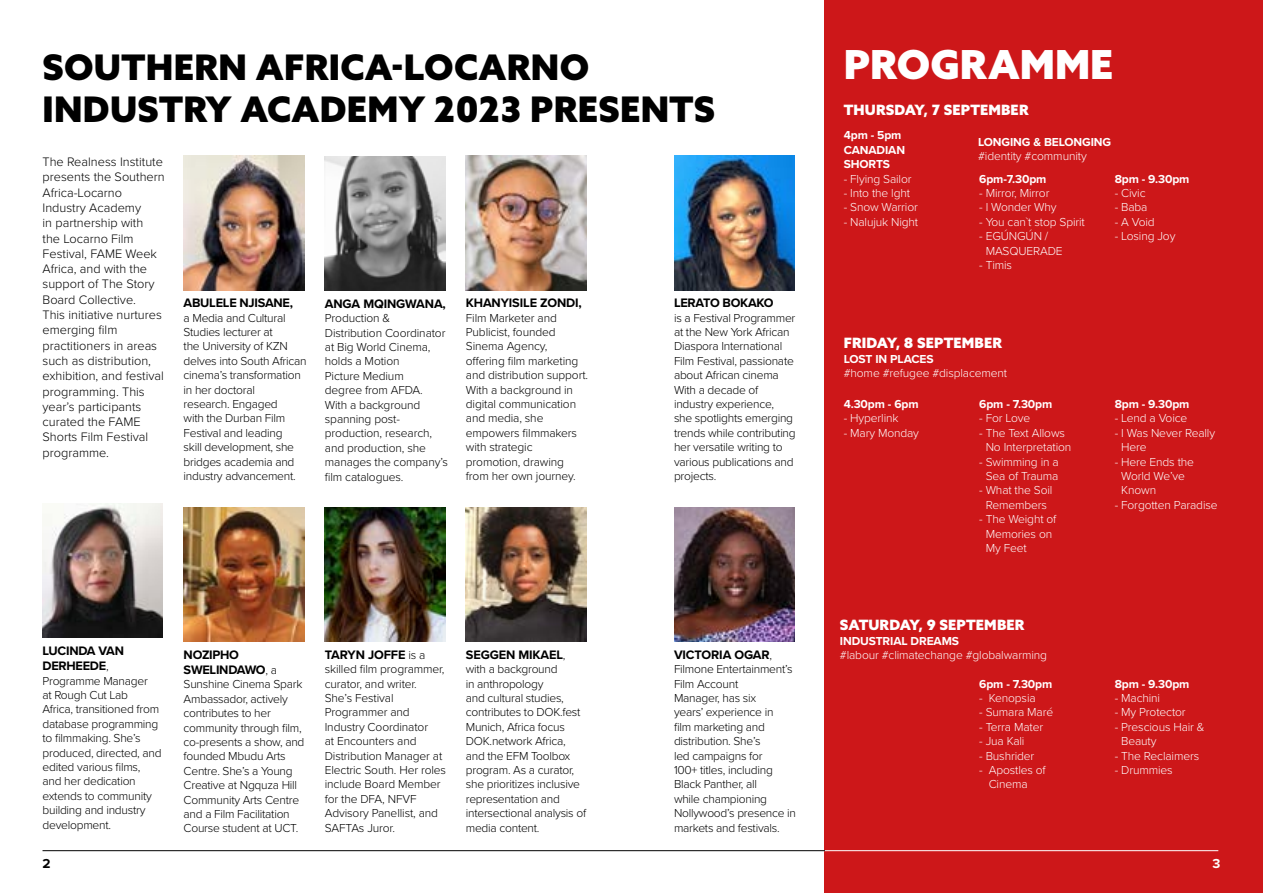
<style>
.page{position:relative;width:1263px;height:893px;background:#fff}
.page>*{position:absolute;margin:0;border:0;box-sizing:border-box;transform-origin:0 0}
.t1{font:900 40.05px "Azo Sans";color:#fff}
.t2{font:900 35.25px/42px "Azo Sans";letter-spacing:.01em;color:#000}
.t3{font:900 14.25px "Azo Sans";letter-spacing:.01em;color:#fff}
.t4{font:700 13.5px "Proxima Nova";color:#fff}
.t5{font:700 13.5px "Proxima Nova";color:#000}
.t6{font:300 12.75px/15.3px "Proxima Nova";color:#000}
.t7{font:700 12.75px/15.3px "Proxima Nova";letter-spacing:-.02em;color:#000}
.t8{font:300 12px/14.4px "Proxima Nova";letter-spacing:-.02em;color:#000}
.t9{font:300 12px/14.4px "Proxima Nova";letter-spacing:-.01em;color:#fff}
.t10{font:700 12px/14.4px "Proxima Nova";letter-spacing:-.01em;color:#fff}
.s1{font-weight:300;font-size:12px}
</style>
<div class="page">
<div style="left:825px;top:0;width:438px;height:893px;background:#cd1719"></div>
<img style="left:184px;top:156px;width:120px;height:134px">
<img style="left:674px;top:156px;width:120px;height:134px">
<img style="left:325px;top:507px;width:120px;height:135px">
<img style="left:325px;top:156px;width:120px;height:135px">
<img style="left:466px;top:156px;width:120px;height:134px">
<img style="left:184px;top:507px;width:120px;height:135px">
<img style="left:43px;top:504px;width:120px;height:134px">
<img style="left:674px;top:507px;width:120px;height:135px">
<img style="left:466px;top:507px;width:120px;height:135px">
<hr style="left:43px;top:850px;width:1175px;height:1px;background:#fff">
<hr style="left:43px;top:850px;width:782px;height:1px;background:#000">
<h2 class="t2" style="left:43px;top:46px;width:674px">SOUTHERN AFRICA-LOCARNO<br>INDUSTRY ACADEMY 2023 PRESENTS</h2>
<p class="t6" style="left:43px;top:153px;width:124px">The Realness Institute presents the Southern<br>Africa-Locarno<br>Industry Academy<br>in partnership with<br>the Locarno Film<br>Festival, FAME Week<br>Africa, and with the support of The Story<br>Board Collective.<br>This initiative nurtures emerging film practitioners in areas such as distribution, exhibition, and festival programming. This year’s participants curated the FAME<br>Shorts Film Festival programme.</p>
<p class="t7" style="left:466px;top:295px;width:117px">KHANYISILE ZONDI,</p>
<p class="t8" style="left:466px;top:310px;width:124px">Film Marketer and<br>Publicist, founded<br>Sinema Agency, offering film marketing and distribution support.<br>With a background in digital communication and media, she empowers filmmakers with strategic promotion, drawing from her own journey.</p>
<p class="t7" style="left:674px;top:295px;width:101px">LERATO BOKAKO</p>
<p class="t8" style="left:674px;top:310px;width:123px">is a Festival Programmer at the New York African<br>Diaspora International<br>Film Festival, passionate about African cinema<br>With a decade of industry experience,<br>she spotlights emerging trends while contributing her versatile writing to various publications and projects.</p>
<p class="t7" style="left:184px;top:295px;width:111px">ABULELE NJISANE,</p>
<p class="t8" style="left:184px;top:310px;width:125px">a Media and Cultural<br>Studies lecturer at<br>the University of KZN delves into South African cinema’s transformation in her doctoral<br>research. Engaged<br>with the Durban Film<br>Festival and leading<br>skill development, she bridges academia and industry advancement.</p>
<p class="t7" style="left:325px;top:296px;width:122px">ANGA MQINGWANA,</p>
<p class="t8" style="left:325px;top:310px;width:125px">Production &amp;<br>Distribution Coordinator at Big World Cinema, holds a Motion<br>Picture Medium<br>degree from AFDA.<br>With a background spanning post&shy;production, research, and production, she manages the company’s film catalogues.</p>
<p class="t7" style="left:43px;top:643px;width:83px">LUCINDA VAN<br>DERHEEDE<span class="s1">,</span></p>
<p class="t8" style="left:43px;top:673px;width:121px">Programme Manager<br>at Rough Cut Lab<br>Africa, transitioned from database programming to filmmaking. She’s produced, directed, and edited various films, and her dedication extends to community building and industry development.</p>
<p class="t5" style="left:43px;top:853px;width:10px">2</p>
<p class="t7" style="left:184px;top:646px;width:95px">NOZIPHO<br>SWELINDAWO<span class="s1">, a</span></p>
<p class="t8" style="left:184px;top:676px;width:122px">Sunshine Cinema Spark<br>Ambassador, actively contributes to her community through film, co-presents a show, and founded Mbudu Arts<br>Centre. She’s a Young<br>Creative at Ngquza Hill<br>Community Arts Centre and a Film Facilitation<br>Course student at UCT.</p>
<p class="t7" style="left:325px;top:646px;width:102px">TARYN JOFFE <span class="s1">is a</span></p>
<p class="t8" style="left:325px;top:661px;width:123px">skilled film programmer, curator, and writer.<br>She’s Festival<br>Programmer and<br>Industry Coordinator<br>at Encounters and<br>Distribution Manager at<br>Electric South. Her roles include Board Member for the DFA, NFVF<br>Advisory Panellist, and<br>SAFTAs Juror.</p>
<p class="t7" style="left:466px;top:646px;width:101px">SEGGEN MIKAEL<span class="s1">,</span></p>
<p class="t8" style="left:466px;top:661px;width:122px">with a background<br>in anthropology<br>and cultural studies, contributes to DOK.fest<br>Munich, Africa focus<br>DOK.network Africa, and the EFM Toolbox program. As a curator, she prioritizes inclusive representation and intersectional analysis of media content.</p>
<p class="t7" style="left:674px;top:646px;width:100px">VICTORIA OGAR<span class="s1">,</span></p>
<p class="t8" style="left:674px;top:661px;width:124px">Filmone Entertainment’s<br>Film Account<br>Manager, has six<br>years’ experience in<br>film marketing and distribution. She’s<br>led campaigns for<br>100+ titles, including<br>Black Panther, all<br>while championing<br>Nollywood’s presence in markets and festivals.</p>
<h1 class="t1" style="left:844px;top:38px;width:271px">PROGRAMME</h1>
<p class="t3" style="left:844px;top:100px;width:186px">THURSDAY, 7 SEPTEMBER</p>
<p class="t10" style="left:844px;top:128px;width:63px">4pm - 5pm<br>CANADIAN<br>SHORTS</p>
<p class="t9" style="left:844px;top:171px;width:69px">- Flying Sailor</p>
<p class="t9" style="left:844px;top:185px;width:68px">- Into the lght</p>
<p class="t9" style="left:844px;top:199px;width:76px">- Snow Warrior</p>
<p class="t9" style="left:844px;top:214px;width:76px">- Nalujuk Night</p>
<p class="t10" style="left:978px;top:134px;width:135px">LONGING &amp; BELONGING</p>
<p class="t9" style="left:978px;top:148px;width:110px">#identity #community</p>
<p class="t10" style="left:1115px;top:171px;width:76px">8pm - 9.30pm</p>
<p class="t9" style="left:1115px;top:185px;width:32px">- Civic</p>
<p class="t9" style="left:1115px;top:199px;width:34px">- Baba</p>
<p class="t9" style="left:1115px;top:214px;width:42px">- A Void</p>
<p class="t9" style="left:1115px;top:228px;width:62px">- Losing Joy</p>
<p class="t10" style="left:979px;top:171px;width:69px">6pm-7.30pm</p>
<p class="t9" style="left:979px;top:185px;width:72px">- Mirror, Mirror</p>
<p class="t9" style="left:979px;top:199px;width:79px">- I Wonder Why</p>
<p class="t9" style="left:979px;top:214px;width:107px">- You can`t stop Spirit</p>
<p class="t9" style="left:986px;top:228px;width:79px;text-indent:-6px">- EGÚNGÚN /<br>MASQUERADE</p>
<p class="t9" style="left:979px;top:257px;width:34px">- Timis</p>
<p class="t3" style="left:844px;top:334px;width:160px">FRIDAY, 8 SEPTEMBER</p>
<p class="t10" style="left:844px;top:351px;width:91px">LOST IN PLACES</p>
<p class="t9" style="left:844px;top:365px;width:165px">#home #refugee #displacement</p>
<p class="t10" style="left:844px;top:396px;width:76px">4.30pm - 6pm</p>
<p class="t9" style="left:844px;top:410px;width:56px">- Hyperlink</p>
<p class="t9" style="left:844px;top:425px;width:77px">- Mary Monday</p>
<p class="t10" style="left:979px;top:396px;width:75px">6pm - 7.30pm</p>
<p class="t9" style="left:979px;top:410px;width:53px">- For Love</p>
<p class="t9" style="left:979px;top:425px;width:94px;text-align:center">- The Text Allows<br>No Interpretation</p>
<p class="t9" style="left:979px;top:454px;width:81px;text-align:center">- Swimming in a<br>Sea of Trauma</p>
<p class="t9" style="left:979px;top:482px;width:75px;text-align:center">- What the Soil<br>Remembers</p>
<p class="t9" style="left:986px;top:511px;width:72px;text-indent:-6px">- The Weight of<br>Memories on<br>My Feet</p>
<p class="t3" style="left:840px;top:616px;width:186px">SATURDAY, 9 SEPTEMBER</p>
<p class="t10" style="left:840px;top:633px;width:121px">INDUSTRIAL DREAMS</p>
<p class="t9" style="left:840px;top:647px;width:209px">#labour #climatechange #globalwarming</p>
<p class="t10" style="left:979px;top:676px;width:75px">6pm - 7.30pm</p>
<p class="t9" style="left:979px;top:690px;width:58px">- Kenopsia</p>
<p class="t9" style="left:979px;top:704px;width:75px">- Sumara Maré</p>
<p class="t9" style="left:979px;top:719px;width:65px">- Terra Mater</p>
<p class="t9" style="left:979px;top:733px;width:47px">- Jua Kali</p>
<p class="t9" style="left:979px;top:748px;width:57px">- Bushrider</p>
<p class="t9" style="left:989px;top:762px;width:59px;text-indent:-9px">- Apostles of<br>Cinema</p>
<p class="t10" style="left:1115px;top:396px;width:76px">8pm - 9.30pm</p>
<p class="t9" style="left:1115px;top:410px;width:74px">- Lend a Voice</p>
<p class="t9" style="left:1121px;top:425px;width:95px;text-indent:-6px">- I Was Never Really<br>Here</p>
<p class="t9" style="left:1121px;top:454px;width:74px;text-indent:-6px">- Here Ends the<br>World We’ve<br>Known</p>
<p class="t9" style="left:1115px;top:497px;width:104px">- Forgotten Paradise</p>
<p class="t10" style="left:1115px;top:676px;width:76px">8pm - 9.30pm</p>
<p class="t9" style="left:1115px;top:690px;width:47px">- Machini</p>
<p class="t9" style="left:1115px;top:704px;width:72px">- My Protector</p>
<p class="t9" style="left:1121px;top:719px;width:85px;text-indent:-6px">- Prescious Hair &amp;<br>Beauty</p>
<p class="t9" style="left:1115px;top:748px;width:86px">- The Reclaimers</p>
<p class="t9" style="left:1115px;top:762px;width:60px">- Drummies</p>
<p class="t4" style="left:1212px;top:853px;width:9px">3</p>
</div>
